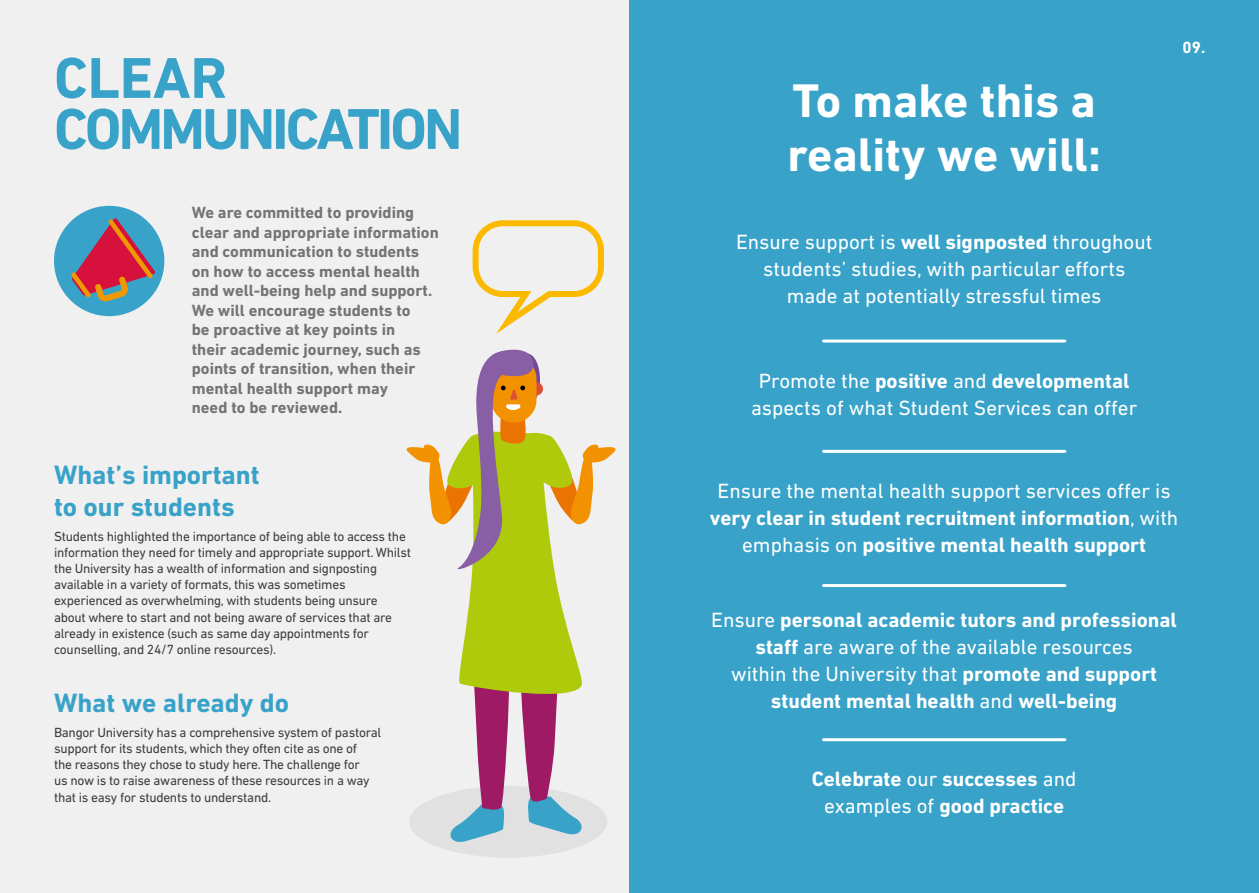
<style>
.page{position:relative;width:1259px;height:893px;background:#f0f0f0}
.page>*{position:absolute;margin:0;border:0;box-sizing:border-box;transform-origin:0 0}
.t1{font:700 58.5px/51px "DIN Next LT Pro";letter-spacing:-.05em;color:#38a2c9}
.t2{font:700 48px/54px "DIN Next LT Pro";color:#fff}
.t3{font:700 27px/32.4px "DIN Next LT Pro";color:#38a2c9}
.t4{font:700 21px/27px "DIN Next LT Pro";color:#fff;text-align:center}
.t5{font:21px/27px "DIN Next LT Pro";color:#fff;text-align:center}
.t6{font:700 16.5px/19.5px "DIN Next LT Pro";color:#757474}
.t7{font:700 16.5px "DIN Next LT Pro";color:#fff}
.t8{font:13.5px/16.2px "DIN Next LT Pro";letter-spacing:-.02em;color:#3c3c3b}
.s1{font-weight:700}
.s2{font-weight:400}
</style>
<div class="page">
<div style="left:629px;top:0;width:630px;height:893px;background:#38a2c9"></div>
<div style="left:54px;top:206px;width:110px;height:110px;background:#38a2c9;border-radius:50%"></div>
<hr style="left:823px;top:340px;width:242px;height:3px;background:#fff">
<hr style="left:823px;top:450px;width:242px;height:3px;background:#fff">
<hr style="left:823px;top:584px;width:242px;height:3px;background:#fff">
<hr style="left:823px;top:738px;width:242px;height:3px;background:#fff">
<svg style="left:472px;top:220px;width:132px;height:114px"></svg>
<div style="left:409px;top:786px;width:198px;height:72px;background:#e1e1e1;border-radius:50%"></div>
<svg style="left:406px;top:349px;width:210px;height:497px"></svg>
<svg style="left:71px;top:218px;width:84px;height:84px"></svg>
<h1 class="t1" style="left:54px;top:52px;width:410px">CLEAR<br>COMMUNICATION</h1>
<p class="t6" style="left:192px;top:203px;width:248px">We are committed to providing clear and appropriate information and communication to students on how to access mental health and well-being help and support.<br>We will encourage students to<br>be proactive at key points in<br>their academic journey, such as points of transition, when their mental health support may<br>need to be reviewed.</p>
<h3 class="t3" style="left:54px;top:458px;width:207px">What’s important to our students</h3>
<p class="t8" style="left:54px;top:528px;width:358px">Students highlighted the importance of being able to access the information they need for timely and appropriate support. Whilst the University has a wealth of information and signposting available in a variety of formats, this was sometimes experienced as overwhelming, with students being unsure about where to start and not being aware of services that are already in existence (such as same day appointments for counselling, and 24/7 online resources).</p>
<h3 class="t3" style="left:54px;top:686px;width:236px">What we already do</h3>
<p class="t8" style="left:54px;top:724px;width:329px">Bangor University has a comprehensive system of pastoral support for its students, which they often cite as one of<br>the reasons they chose to study here. The challenge for<br>us now is to raise awareness of these resources in a way that is easy for students to understand.</p>
<h2 class="t2" style="left:787px;top:74px;width:315px">To make this a reality we will:</h2>
<h3 class="t5" style="left:736px;top:228px;width:418px">Ensure support is <span class="s1">well signposted</span> throughout students’ studies, with particular efforts made at potentially stressful times</h3>
<h3 class="t5" style="left:751px;top:367px;width:388px">Promote the <span class="s1">positive</span> and <span class="s1">developmental </span>aspects of what Student Services can offer</h3>
<p class="t7" style="left:1182px;top:38px;width:24px">09.</p>
<h3 class="t4" style="left:710px;top:477px;width:470px"><span class="s2">Ensure the mental health support services offer is </span>very clear in student recruitment information<span class="s2">, with emphasis on</span> positive mental health support</h3>
<h3 class="t4" style="left:711px;top:606px;width:467px"><span class="s2">Ensure</span> personal academic tutors and professional staff <span class="s2">are aware of the available resources<br>within the University that</span> promote and support student mental health <span class="s2">and</span> well-being</h3>
<h3 class="t4" style="left:811px;top:765px;width:266px">Celebrate <span class="s2">our</span> successes <span class="s2">and examples of</span> good practice</h3>
</div>
